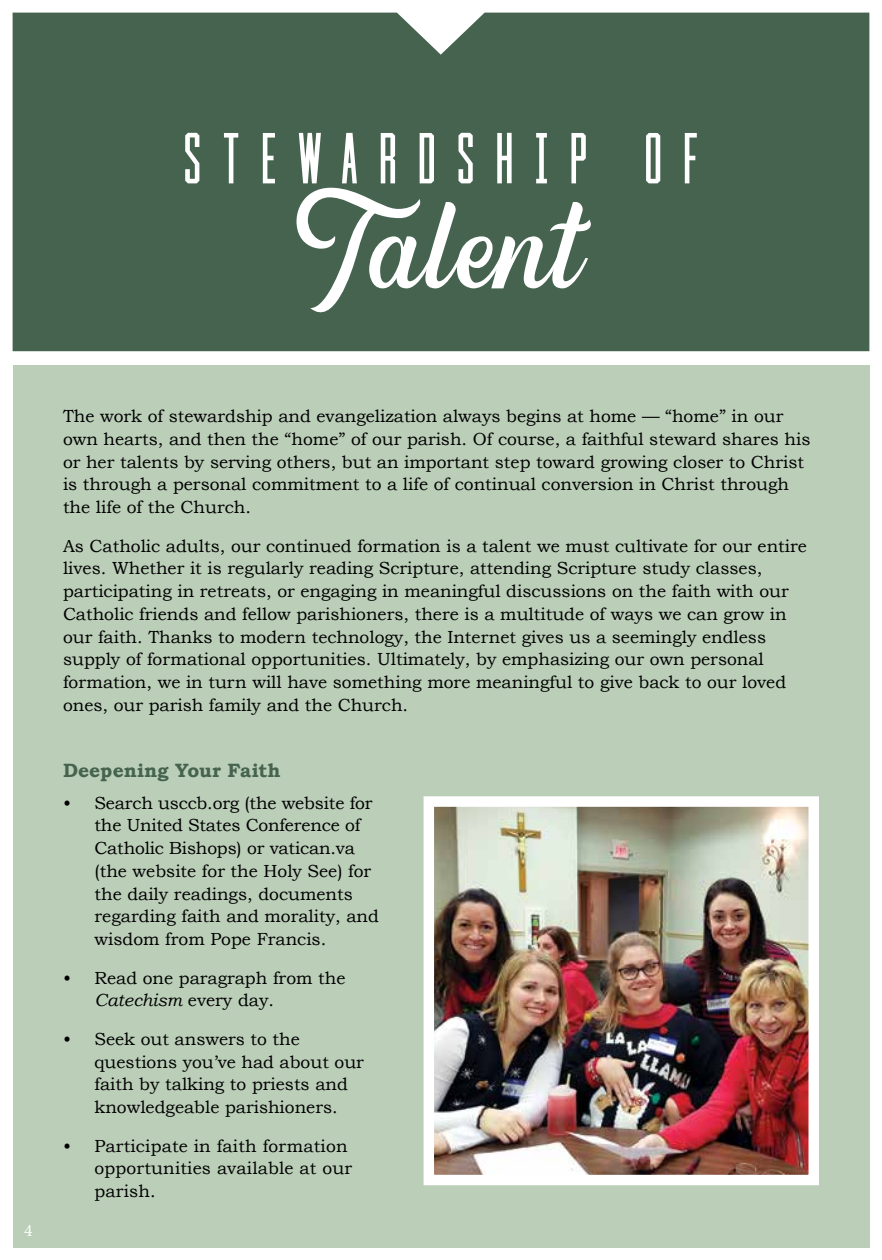
<style>
.page{position:relative;width:882px;height:1260px;background:#fff}
.page>*{position:absolute;margin:0;border:0;box-sizing:border-box;transform-origin:0 0}
.t1{font:145.25px "Hipsterious";color:#fff}
.t2{font:condensed 71.75px "Cast Iron";letter-spacing:.28em;color:#fff}
.t3{font:700 19.25px "Bookman Old Style";color:#45634f}
.t4{font:17.5px/22.8px "Bookman Old Style";color:#000}
.t5{font:17.5px "Minion Pro";color:#fff}
.s1{font-style:italic}
</style>
<div class="page">
<div style="left:13px;top:13px;width:856px;height:338px;background:#45634f"></div>
<div style="left:13px;top:365px;width:856px;height:882px;background:#baceb8"></div>
<img style="left:435px;top:807px;width:373px;height:367px">
<div style="left:424px;top:796px;width:395px;height:389px;border:10px solid #fff"></div>
<h2 class="t2" style="left:183px;top:117px;width:517px">STEWARDSHIP OF</h2>
<h1 class="t1" style="left:297px;top:156px;width:290px">Talent</h1>
<p class="t5" style="left:24px;top:1219px;width:10px">4</p>
<p class="t4" style="left:63px;top:405px;width:749px">The work of stewardship and evangelization always begins at home — “home” in our own hearts, and then the “home” of our parish. Of course, a faithful steward shares his or her talents by serving others, but an important step toward growing closer to Christ is through a personal commitment to a life of continual conversion in Christ through the life of the Church.</p>
<p class="t4" style="left:63px;top:534px;width:745px">As Catholic adults, our continued formation is a talent we must cultivate for our entire lives. Whether it is regularly reading Scripture, attending Scripture study classes, participating in retreats, or engaging in meaningful discussions on the faith with our Catholic friends and fellow parishioners, there is a multitude of ways we can grow in our faith. Thanks to modern technology, the Internet gives us a seemingly endless supply of formational opportunities. Ultimately, by emphasizing our own personal formation, we in turn will have something more meaningful to give back to our loved ones, our parish family and the Church.</p>
<p class="t3" style="left:63px;top:759px;width:219px">Deepening Your Faith</p>
<p class="t4" style="left:94px;top:791px;width:286px;text-indent:-32px">• Search usccb.org (the website for the United States Conference of<br>Catholic Bishops) or vatican.va (the website for the Holy See) for the daily readings, documents regarding faith and morality, and wisdom from Pope Francis.</p>
<p class="t4" style="left:94px;top:966px;width:253px;text-indent:-32px">• Read one paragraph from the<br><span class="s1">Catechism</span> every day.</p>
<p class="t4" style="left:94px;top:1028px;width:271px;text-indent:-32px">• Seek out answers to the questions you’ve had about our faith by talking to priests and knowledgeable parishioners.</p>
<p class="t4" style="left:94px;top:1134px;width:259px;text-indent:-32px">• Participate in faith formation opportunities available at our parish.</p>
</div>
